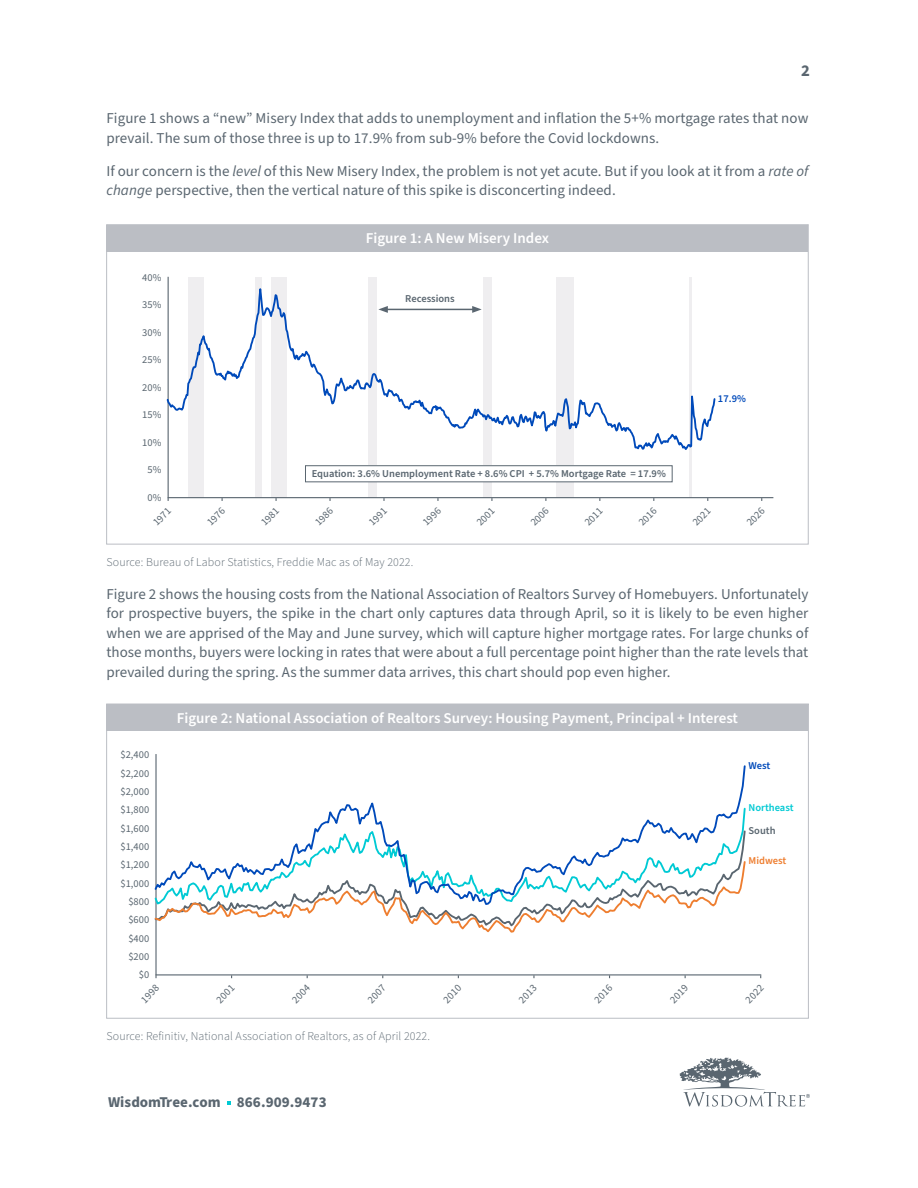
<style>
.page{position:relative;width:918px;height:1188px;background:#fff}
.page>*{position:absolute;margin:0;border:0;box-sizing:border-box;transform-origin:0 0}
.t1{font:700 16.5px "Source Sans Pro";color:#5a6670}
.t2{font:15px/19.5px "Source Sans Pro";letter-spacing:.005em;color:#5a6670}
.t3{font:600 15px "Source Sans Pro";color:#fff}
.t4{font:700 15px "Source Sans Pro";letter-spacing:.005em;color:#5a6670}
.t5{font:300 12px "Source Sans Pro";letter-spacing:.01em;color:#5a6670}
.t6{font:10.5px "Source Sans Pro";color:#5a6670}
.t7{font:600 10.5px "Source Sans Pro";color:#5a6670}
.t8{font:600 10.5px "Source Sans Pro";color:#004aba}
.t9{font:600 10.5px "Source Sans Pro";color:#00cad4}
.t10{font:600 10.5px "Source Sans Pro";color:#ee7e30}
.s1{font-style:italic}
</style>
<div class="page">
<svg style="left:227px;top:1102px;width:4px;height:3px"></svg>
<svg style="left:680px;top:1058px;width:130px;height:49px"></svg>
<div style="left:255px;top:277px;width:7px;height:221px;background:#efeef0"></div>
<div style="left:106px;top:225px;width:702px;height:27px;background:#bbbec4"></div>
<div style="left:106px;top:704px;width:702px;height:27px;background:#bbbec4"></div>
<div style="left:188px;top:277px;width:16px;height:221px;background:#efeef0"></div>
<div style="left:271px;top:277px;width:16px;height:221px;background:#efeef0"></div>
<div style="left:369px;top:277px;width:8px;height:221px;background:#efeef0"></div>
<div style="left:484px;top:277px;width:8px;height:221px;background:#efeef0"></div>
<div style="left:557px;top:277px;width:17px;height:221px;background:#efeef0"></div>
<hr style="left:689px;top:277px;width:3px;height:221px;background:#efeef0">
<hr style="left:168px;top:277px;width:1px;height:221px;background:#5a6670">
<hr style="left:168px;top:497px;width:605px;height:1px;background:#5a6670">
<div style="left:305px;top:466px;width:367px;height:16px;background:#fff"></div>
<div style="left:305px;top:466px;width:367px;height:16px;border:1px solid #5a6670"></div>
<svg style="left:166px;top:276px;width:550px;height:176px"></svg>
<hr style="left:155px;top:754px;width:2px;height:221px;background:#5a6670">
<hr style="left:156px;top:974px;width:605px;height:1px;background:#5a6670">
<svg style="left:155px;top:764px;width:591px;height:96px"></svg>
<svg style="left:154px;top:860px;width:592px;height:74px"></svg>
<p class="t1" style="left:801px;top:59px;width:10px">2</p>
<p class="t2" style="left:106px;top:109px;width:704px">Figure 1 shows a “new” Misery Index that adds to unemployment and inflation the 5+% mortgage rates that now prevail. The sum of those three is up to 17.9% from sub-9% before the Covid lockdowns.</p>
<p class="t2" style="left:106px;top:162px;width:703px">If our concern is the <span class="s1">level</span> of this New Misery Index, the problem is not yet acute. But if you look at it from a <span class="s1">rate of change</span> perspective, then the vertical nature of this spike is disconcerting indeed.</p>
<p class="t3" style="left:366px;top:228px;width:185px">Figure 1: A New Misery Index</p>
<p class="t6" style="left:142px;top:270px;width:21px">40%</p>
<p class="t6" style="left:142px;top:298px;width:21px">35%</p>
<p class="t6" style="left:142px;top:325px;width:21px">30%</p>
<p class="t6" style="left:142px;top:353px;width:21px">25%</p>
<p class="t6" style="left:142px;top:380px;width:21px">20%</p>
<p class="t6" style="left:142px;top:408px;width:21px">15%</p>
<p class="t6" style="left:142px;top:435px;width:21px">10%</p>
<p class="t6" style="left:148px;top:463px;width:15px">5%</p>
<p class="t6" style="left:148px;top:490px;width:15px">0%</p>
<p class="t7" style="left:405px;top:291px;width:51px">Recessions</p>
<p class="t7" style="left:312px;top:466px;width:356px">Equation: 3.6% Unemployment Rate + 8.6% CPI + 5.7% Mortgage Rate = 17.9%</p>
<p class="t8" style="left:718px;top:391px;width:29px">17.9%</p>
<p class="t6" style="left:150px;top:519px;width:22px;rotate:-45deg">1971</p>
<p class="t6" style="left:204px;top:519px;width:22px;rotate:-45deg">1976</p>
<p class="t6" style="left:258px;top:519px;width:22px;rotate:-45deg">1981</p>
<p class="t6" style="left:312px;top:519px;width:22px;rotate:-45deg">1986</p>
<p class="t6" style="left:366px;top:519px;width:22px;rotate:-45deg">1991</p>
<p class="t6" style="left:420px;top:519px;width:22px;rotate:-45deg">1996</p>
<p class="t6" style="left:473px;top:519px;width:22px;rotate:-45deg">2001</p>
<p class="t6" style="left:527px;top:519px;width:22px;rotate:-45deg">2006</p>
<p class="t6" style="left:581px;top:519px;width:22px;rotate:-45deg">2011</p>
<p class="t6" style="left:635px;top:519px;width:22px;rotate:-45deg">2016</p>
<p class="t6" style="left:689px;top:519px;width:22px;rotate:-45deg">2021</p>
<p class="t6" style="left:743px;top:519px;width:22px;rotate:-45deg">2026</p>
<p class="t5" style="left:106px;top:554px;width:308px">Source: Bureau of Labor Statistics, Freddie Mac as of May 2022.</p>
<p class="t2" style="left:106px;top:585px;width:704px;text-align:justify">Figure 2 shows the housing costs from the National Association of Realtors Survey of Homebuyers. Unfortunately for prospective buyers, the spike in the chart only captures data through April, so it is likely to be even higher when we are apprised of the May and June survey, which will capture higher mortgage rates. For large chunks of those months, buyers were locking in rates that were about a full percentage point higher than the rate levels that prevailed during the spring. As the summer data arrives, this chart should pop even higher.</p>
<p class="t6" style="left:121px;top:748px;width:30px">$2,400</p>
<p class="t6" style="left:121px;top:766px;width:30px">$2,200</p>
<p class="t6" style="left:121px;top:784px;width:30px">$2,000</p>
<p class="t6" style="left:121px;top:803px;width:30px">$1,800</p>
<p class="t6" style="left:121px;top:821px;width:30px">$1,600</p>
<p class="t6" style="left:121px;top:839px;width:30px">$1,400</p>
<p class="t6" style="left:121px;top:858px;width:30px">$1,200</p>
<p class="t6" style="left:121px;top:876px;width:30px">$1,000</p>
<p class="t6" style="left:128px;top:894px;width:22px">$800</p>
<p class="t6" style="left:128px;top:913px;width:22px">$600</p>
<p class="t6" style="left:128px;top:931px;width:22px">$400</p>
<p class="t6" style="left:128px;top:949px;width:22px">$200</p>
<p class="t6" style="left:139px;top:968px;width:12px">$0</p>
<p class="t3" style="left:177px;top:708px;width:563px">Figure 2: National Association of Realtors Survey: Housing Payment, Principal + Interest</p>
<p class="t8" style="left:749px;top:758px;width:23px">West</p>
<p class="t9" style="left:749px;top:800px;width:47px">Northeast</p>
<p class="t7" style="left:749px;top:824px;width:29px">South</p>
<p class="t10" style="left:749px;top:854px;width:39px">Midwest</p>
<p class="t6" style="left:138px;top:996px;width:22px;rotate:-45deg">1998</p>
<p class="t6" style="left:213px;top:996px;width:22px;rotate:-45deg">2001</p>
<p class="t6" style="left:289px;top:996px;width:22px;rotate:-45deg">2004</p>
<p class="t6" style="left:364px;top:996px;width:22px;rotate:-45deg">2007</p>
<p class="t6" style="left:440px;top:996px;width:22px;rotate:-45deg">2010</p>
<p class="t6" style="left:515px;top:996px;width:22px;rotate:-45deg">2013</p>
<p class="t6" style="left:591px;top:996px;width:22px;rotate:-45deg">2016</p>
<p class="t6" style="left:667px;top:996px;width:22px;rotate:-45deg">2019</p>
<p class="t6" style="left:742px;top:996px;width:22px;rotate:-45deg">2022</p>
<p class="t5" style="left:106px;top:1028px;width:325px">Source: Refinitiv, National Association of Realtors, as of April 2022.</p>
<p class="t4" style="left:108px;top:1091px;width:220px">WisdomTree.com 866.909.9473</p>
</div>
